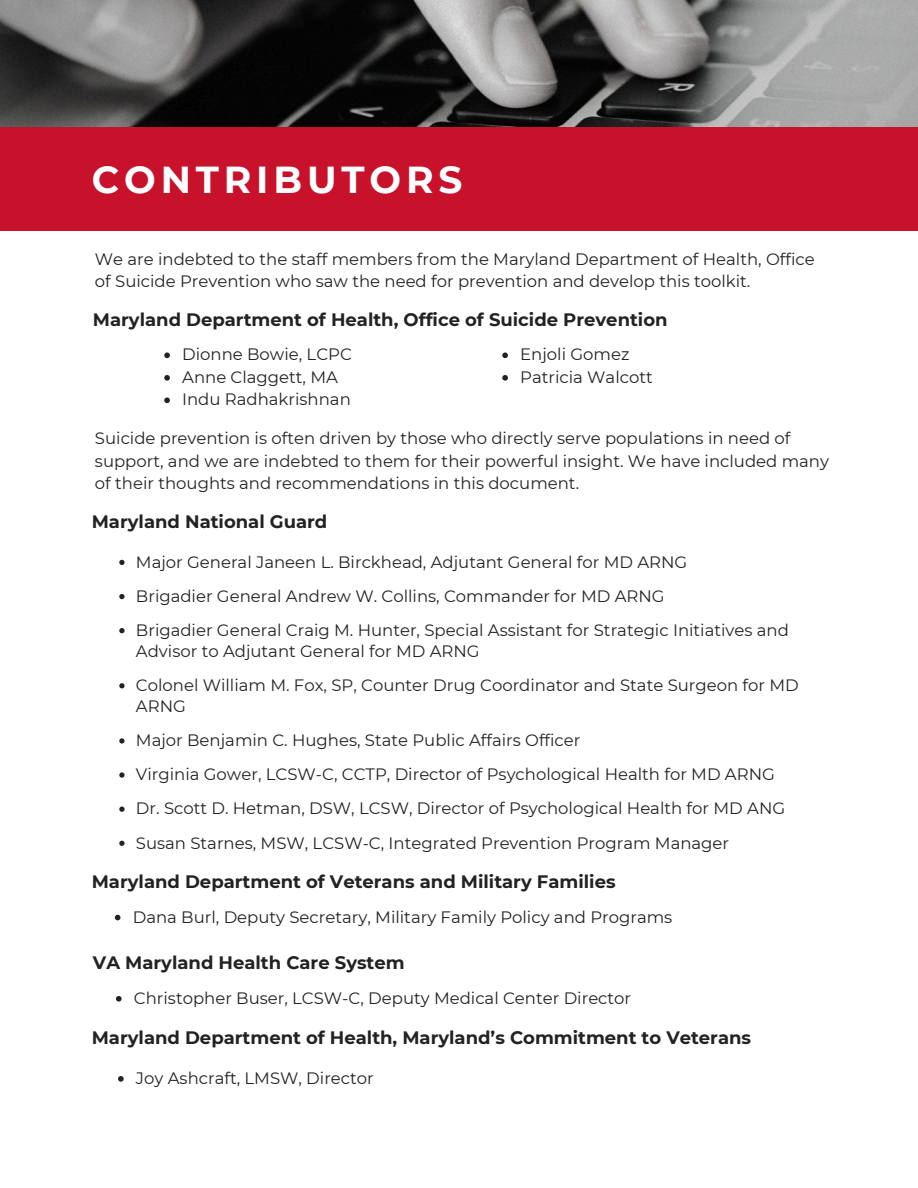
<style>
.page{position:relative;width:918px;height:1188px;background:#fff}
.page>*{position:absolute;margin:0;border:0;box-sizing:border-box;transform-origin:0 0}
.t1{font:700 37.5px "Montserrat";letter-spacing:.13em;color:#fff}
.t2{font:700 18px "Montserrat";color:#222}
.t3{font:16.5px/22.5px "Montserrat";color:#222}
</style>
<div class="page">
<img style="left:0;top:0;width:918px;height:127px">
<div style="left:0;top:127px;width:918px;height:104px;background:#c8122c"></div>
<svg style="left:115px;top:915px;width:5px;height:5px"></svg>
<svg style="left:164px;top:353px;width:6px;height:5px"></svg>
<svg style="left:164px;top:375px;width:6px;height:6px"></svg>
<svg style="left:164px;top:398px;width:6px;height:5px"></svg>
<svg style="left:502px;top:353px;width:6px;height:5px"></svg>
<svg style="left:502px;top:375px;width:6px;height:6px"></svg>
<svg style="left:119px;top:560px;width:6px;height:5px"></svg>
<svg style="left:119px;top:594px;width:6px;height:5px"></svg>
<svg style="left:119px;top:628px;width:6px;height:5px"></svg>
<svg style="left:119px;top:683px;width:6px;height:5px"></svg>
<svg style="left:119px;top:738px;width:6px;height:6px"></svg>
<svg style="left:119px;top:772px;width:6px;height:6px"></svg>
<svg style="left:119px;top:807px;width:6px;height:5px"></svg>
<svg style="left:119px;top:841px;width:6px;height:5px"></svg>
<svg style="left:118px;top:1076px;width:6px;height:6px"></svg>
<svg style="left:116px;top:996px;width:6px;height:6px"></svg>
<p class="t1" style="left:92px;top:157px;width:372px">CONTRIBUTORS</p>
<h1 class="t3" style="left:95px;top:249px;width:721px;line-height:21.3px">We are indebted to the staff members from the Maryland Department of Health, Office of Suicide Prevention who saw the need for prevention and develop this toolkit.</h1>
<p class="t2" style="left:93px;top:308px;width:576px">Maryland Department of Health, Office of Suicide Prevention</p>
<p class="t3" style="left:182px;top:343px;width:171px">Dionne Bowie, LCPC</p>
<p class="t3" style="left:182px;top:366px;width:157px">Anne Claggett, MA</p>
<p class="t3" style="left:182px;top:388px;width:170px">Indu Radhakrishnan</p>
<h2 class="t3" style="left:520px;top:343px;width:111px">Enjoli Gomez</h2>
<p class="t3" style="left:520px;top:366px;width:134px">Patricia Walcott</p>
<p class="t3" style="left:95px;top:427px;width:736px">Suicide prevention is often driven by those who directly serve populations in need of support, and we are indebted to them for their powerful insight. We have included many of their thoughts and recommendations in this document.</p>
<h2 class="t2" style="left:92px;top:510px;width:237px">Maryland National Guard</h2>
<p class="t3" style="left:136px;top:551px;width:553px">Major General Janeen L. Birckhead, Adjutant General for MD ARNG</p>
<p class="t3" style="left:136px;top:585px;width:530px">Brigadier General Andrew W. Collins, Commander for MD ARNG</p>
<p class="t3" style="left:136px;top:620px;width:654px;line-height:21px">Brigadier General Craig M. Hunter, Special Assistant for Strategic Initiatives and<br>Advisor to Adjutant General for MD ARNG</p>
<p class="t3" style="left:136px;top:675px;width:664px;line-height:21px">Colonel William M. Fox, SP, Counter Drug Coordinator and State Surgeon for MD<br>ARNG</p>
<p class="t3" style="left:136px;top:729px;width:446px">Major Benjamin C. Hughes, State Public Affairs Officer</p>
<p class="t3" style="left:136px;top:763px;width:640px">Virginia Gower, LCSW-C, CCTP, Director of Psychological Health for MD ARNG</p>
<p class="t3" style="left:136px;top:797px;width:651px">Dr. Scott D. Hetman, DSW, LCSW, Director of Psychological Health for MD ANG</p>
<h2 class="t3" style="left:136px;top:831px;width:595px">Susan Starnes, MSW, LCSW-C, Integrated Prevention Program Manager</h2>
<p class="t2" style="left:92px;top:871px;width:525px">Maryland Department of Veterans and Military Families</p>
<p class="t3" style="left:133px;top:905px;width:541px">Dana Burl, Deputy Secretary, Military Family Policy and Programs</p>
<h2 class="t2" style="left:93px;top:952px;width:313px">VA Maryland Health Care System</h2>
<p class="t3" style="left:134px;top:987px;width:499px">Christopher Buser, LCSW-C, Deputy Medical Center Director</p>
<p class="t2" style="left:92px;top:1026px;width:661px">Maryland Department of Health, Maryland’s Commitment to Veterans</p>
<h2 class="t3" style="left:136px;top:1067px;width:239px">Joy Ashcraft, LMSW, Director</h2>
</div>
